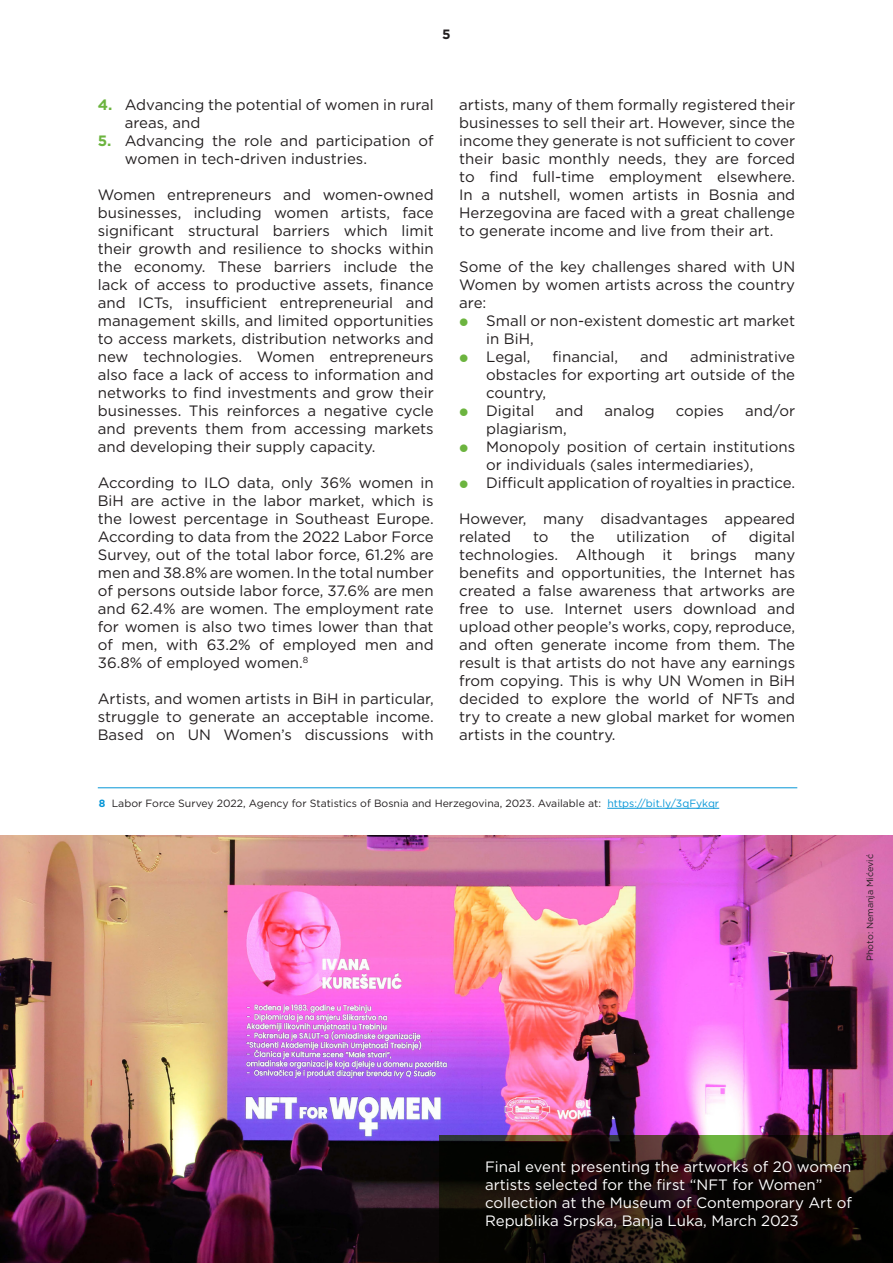
<style>
.page{position:relative;width:893px;height:1263px;background:#fff}
.page>*{position:absolute;margin:0;border:0;box-sizing:border-box;transform-origin:0 0}
.t1{font:15px/18px "Gotham";color:#231f20;text-align:justify}
.t2{font:15px/18px "Gotham";color:#fff}
.t3{font:700 13.5px "Gotham";color:#231f20}
.t4{font:10.5px "Gotham";color:#231f20}
.t5{font:9px "Gotham";color:#231f20}
.s1{font-weight:700;color:#6cb43f}
.s2{font-weight:700;color:#0696d7}
.s3{color:#0696d7}
</style>
<div class="page">
<hr style="left:607px;top:808px;width:112px;height:1px;background:#0696d7">
<hr style="left:98px;top:787px;width:699px;height:1px;background:#0696d7">
<img style="left:0;top:836px;width:893px;height:427px">
<svg style="left:439px;top:1135px;width:454px;height:128px;background:#160f0a"></svg>
<p class="t3" style="left:442px;top:26px;width:10px">5</p>
<p class="t1" style="left:125px;top:95px;width:310px;text-indent:-27px"><span class="s1">4.</span> Advancing the potential of women in rural areas, and</p>
<p class="t1" style="left:125px;top:131px;width:310px;text-indent:-27px"><span class="s1">5.</span> Advancing the role and participation of women in tech-driven industries.</p>
<p class="t1" style="left:98px;top:185px;width:337px">Women entrepreneurs and women-owned businesses, including women artists, face significant structural barriers which limit their growth and resilience to shocks within the economy. These barriers include the lack of access to productive assets, finance and ICTs, insufficient entrepreneurial and management skills, and limited opportunities to access markets, distribution networks and new technologies. Women entrepreneurs also face a lack of access to information and networks to find investments and grow their businesses. This reinforces a negative cycle and prevents them from accessing markets and developing their supply capacity.</p>
<p class="t1" style="left:98px;top:473px;width:337px">According to ILO data, only 36% women in BiH are active in the labor market, which is the lowest percentage in Southeast Europe.<br>According to data from the 2022 Labor Force Survey, out of the total labor force, 61.2% are men and 38.8% are women. In the total number of persons outside labor force, 37.6% are men and 62.4% are women. The employment rate for women is also two times lower than that of men, with 63.2% of employed men and 36.8% of employed women.<sup>8</sup></p>
<p class="t1" style="left:98px;top:689px;width:337px">Artists, and women artists in BiH in particular, struggle to generate an acceptable income.<br>Based on UN Women’s discussions with</p>
<p class="t1" style="left:459px;top:95px;width:337px">artists, many of them formally registered their businesses to sell their art. However, since the income they generate is not sufficient to cover their basic monthly needs, they are forced to find full-time employment elsewhere.<br>In a nutshell, women artists in Bosnia and Herzegovina are faced with a great challenge to generate income and live from their art.</p>
<p class="t1" style="left:459px;top:257px;width:337px">Some of the key challenges shared with UN Women by women artists across the country are:</p>
<p class="t1" style="left:486px;top:311px;width:310px">Small or non-existent domestic art market in BiH,</p>
<p class="t1" style="left:486px;top:347px;width:46px">Legal,</p>
<p class="t1" style="left:553px;top:347px;width:67px">financial,</p>
<p class="t1" style="left:640px;top:347px;width:29px">and</p>
<p class="t1" style="left:486px;top:347px;width:310px;text-indent:204px">administrative obstacles for exporting art outside of the country,</p>
<p class="t1" style="left:486px;top:401px;width:50px">Digital</p>
<p class="t1" style="left:556px;top:401px;width:29px">and</p>
<p class="t1" style="left:604px;top:401px;width:52px">analog</p>
<p class="t1" style="left:676px;top:401px;width:50px">copies</p>
<p class="t1" style="left:745px;top:401px;width:52px">and/or</p>
<p class="t1" style="left:486px;top:419px;width:82px">plagiarism,</p>
<p class="t1" style="left:486px;top:437px;width:310px">Monopoly position of certain institutions or individuals (sales intermediaries),</p>
<p class="t1" style="left:486px;top:473px;width:310px">Difficult application of royalties in practice.</p>
<p class="t1" style="left:459px;top:509px;width:337px">However, many disadvantages appeared related</p>
<p class="t1" style="left:533px;top:527px;width:17px">to</p>
<p class="t1" style="left:570px;top:527px;width:26px">the</p>
<p class="t1" style="left:617px;top:527px;width:75px">utilization</p>
<p class="t1" style="left:712px;top:527px;width:17px">of</p>
<p class="t1" style="left:459px;top:527px;width:337px;text-indent:289px">digital technologies. Although it brings many benefits and opportunities, the Internet has created a false awareness that artworks are free to use. Internet users download and upload other people’s works, copy, reproduce, and often generate income from them. The result is that artists do not have any earnings from copying. This is why UN Women in BiH decided to explore the world of NFTs and try to create a new global market for women artists in the country.</p>
<p class="t4" style="left:99px;top:797px;width:622px"><span class="s2">8</span> Labor Force Survey 2022, Agency for Statistics of Bosnia and Herzegovina, 2023. Available at: <span class="s3">https://bit.ly/3qFykqr</span></p>
<p class="t5" style="left:864px;top:961px;width:108px;rotate:-90deg">Photo: Nemanja Mićević</p>
<p class="t2" style="left:485px;top:1158px;width:368px">Final event presenting the artworks of 20 women artists selected for the first “NFT for Women” collection at the Museum of Contemporary Art of Republika Srpska, Banja Luka, March 2023</p>
</div>
